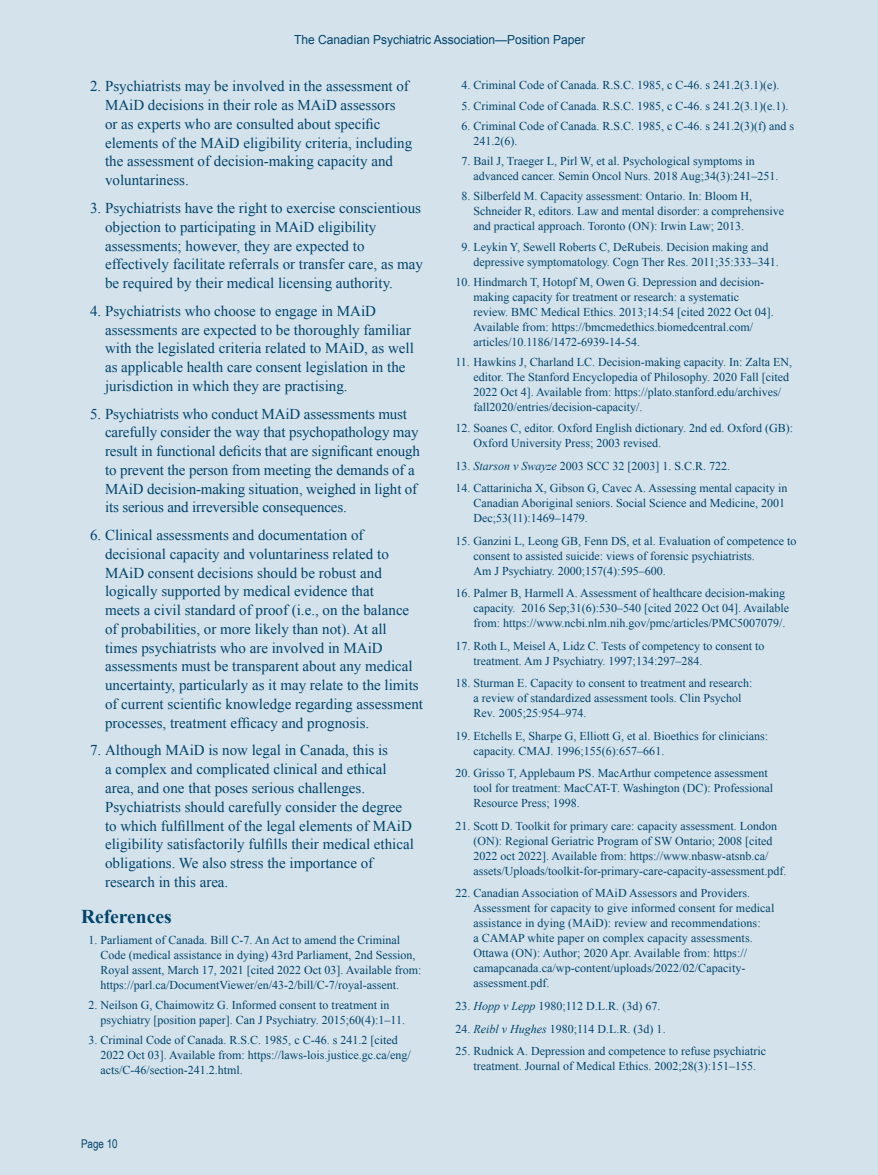
<style>
.page{position:relative;width:878px;height:1175px;background:#fff}
.page>*{position:absolute;margin:0;border:0;box-sizing:border-box;transform-origin:0 0}
.t1{font:700 19.5px "Times New Roman";color:#00446a}
.t2{font:15px/18.8px "Times New Roman";color:#00446a}
.t3{font:12.45px "Arial";color:#00446a;scale:.96 1}
.t4{font:12px/15px "Times New Roman";color:#00446a}
.t5{font:12px "Arial Narrow";color:#00446a}
.s1{font-style:italic}
</style>
<div class="page">
<div style="left:0;top:0;width:878px;height:1174px;background:#d4e2ec"></div>
<p class="t3" style="left:294px;top:31px;width:304px">The Canadian Psychiatric Association—Position Paper</p>
<p class="t2" style="left:105px;top:77px;width:309px;text-indent:-15px">2. Psychiatrists may be involved in the assessment of MAiD decisions in their role as MAiD assessors<br>or as experts who are consulted about specific elements of the MAiD eligibility criteria, including the assessment of decision-making capacity and voluntariness.</p>
<p class="t2" style="left:105px;top:198px;width:319px;text-indent:-15px">3. Psychiatrists have the right to exercise conscientious objection to participating in MAiD eligibility assessments; however, they are expected to effectively facilitate referrals or transfer care, as may be required by their medical licensing authority.</p>
<p class="t2" style="left:105px;top:301px;width:310px;text-indent:-15px">4. Psychiatrists who choose to engage in MAiD assessments are expected to be thoroughly familiar with the legislated criteria related to MAiD, as well as applicable health care consent legislation in the jurisdiction in which they are practising.</p>
<p class="t2" style="left:105px;top:404px;width:316px;text-indent:-15px">5. Psychiatrists who conduct MAiD assessments must carefully consider the way that psychopathology may result in functional deficits that are significant enough to prevent the person from meeting the demands of a MAiD decision-making situation, weighed in light of its serious and irreversible consequences.</p>
<p class="t2" style="left:105px;top:525px;width:319px;text-indent:-15px">6. Clinical assessments and documentation of decisional capacity and voluntariness related to MAiD consent decisions should be robust and logically supported by medical evidence that<br>meets a civil standard of proof (i.e., on the balance of probabilities, or more likely than not). At all times psychiatrists who are involved in MAiD assessments must be transparent about any medical uncertainty, particularly as it may relate to the limits of current scientific knowledge regarding assessment processes, treatment efficacy and prognosis.</p>
<p class="t2" style="left:105px;top:741px;width:310px;text-indent:-15px">7. Although MAiD is now legal in Canada, this is<br>a complex and complicated clinical and ethical area, and one that poses serious challenges.<br>Psychiatrists should carefully consider the degree to which fulfillment of the legal elements of MAiD eligibility satisfactorily fulfills their medical ethical obligations. We also stress the importance of research in this area.</p>
<h1 class="t1" style="left:81px;top:902px;width:92px">References</h1>
<p class="t4" style="left:100px;top:932px;width:322px;text-indent:-12px">1. Parliament of Canada. Bill C-7. An Act to amend the Criminal Code (medical assistance in dying) 43rd Parliament, 2nd Session, Royal assent, March 17, 2021 [cited 2022 Oct 03]. Available from: https://parl.ca/DocumentViewer/en/43-2/bill/C-7/royal-assent.</p>
<p class="t4" style="left:100px;top:997px;width:306px;text-indent:-12px">2. Neilson G, Chaimowitz G. Informed consent to treatment in psychiatry [position paper]. Can J Psychiatry. 2015;60(4):1–11.</p>
<p class="t4" style="left:100px;top:1032px;width:312px;text-indent:-12px">3. Criminal Code of Canada. R.S.C. 1985, c C-46. s 241.2 [cited<br>2022 Oct 03]. Available from: https://laws-lois.justice.gc.ca/eng/ acts/C-46/section-241.2.html.</p>
<p class="t5" style="left:81px;top:1135px;width:38px">Page 10</p>
<p class="t4" style="left:461px;top:78px;width:319px">4. Criminal Code of Canada. R.S.C. 1985, c C-46. s 241.2(3.1)(e).</p>
<p class="t4" style="left:461px;top:98px;width:328px">5. Criminal Code of Canada. R.S.C. 1985, c C-46. s 241.2(3.1)(e.1).</p>
<p class="t4" style="left:473px;top:118px;width:322px;text-indent:-12px">6. Criminal Code of Canada. R.S.C. 1985, c C-46. s 241.2(3)(f) and s<br>241.2(6).</p>
<p class="t4" style="left:473px;top:153px;width:306px;text-indent:-12px">7. Bail J, Traeger L, Pirl W, et al. Psychological symptoms in advanced cancer. Semin Oncol Nurs. 2018 Aug;34(3):241–251.</p>
<p class="t4" style="left:473px;top:189px;width:312px;text-indent:-12px">8. Silberfeld M. Capacity assessment: Ontario. In: Bloom H,<br>Schneider R, editors. Law and mental disorder: a comprehensive and practical approach. Toronto (ON): Irwin Law; 2013.</p>
<p class="t4" style="left:473px;top:239px;width:307px;text-indent:-12px">9. Leykin Y, Sewell Roberts C, DeRubeis. Decision making and depressive symptomatology. Cogn Ther Res. 2011;35:333–341.</p>
<p class="t4" style="left:473px;top:274px;width:302px;text-indent:-18px">10. Hindmarch T, Hotopf M, Owen G. Depression and decision&shy;making capacity for treatment or research: a systematic review. BMC Medical Ethics. 2013;14:54 [cited 2022 Oct 04].<br>Available from: https://bmcmedethics.biomedcentral.com/ articles/10.1186/1472-6939-14-54.</p>
<p class="t4" style="left:473px;top:354px;width:320px;text-indent:-18px">11. Hawkins J, Charland LC. Decision-making capacity. In: Zalta EN, editor. The Stanford Encyclopedia of Philosophy. 2020 Fall [cited 2022 Oct 4]. Available from: https://plato.stanford.edu/archives/ fall2020/entries/decision-capacity/.</p>
<p class="t4" style="left:473px;top:420px;width:321px;text-indent:-18px">12. Soanes C, editor. Oxford English dictionary. 2nd ed. Oxford (GB):<br>Oxford University Press; 2003 revised.</p>
<p class="t4" style="left:455px;top:458px;width:276px">13. <span class="s1">Starson v Swayze</span> 2003 SCC 32 [2003] 1. S.C.R. 722.</p>
<p class="t4" style="left:473px;top:480px;width:315px;text-indent:-18px">14. Cattarinicha X, Gibson G, Cavec A. Assessing mental capacity in<br>Canadian Aboriginal seniors. Social Science and Medicine, 2001<br>Dec;53(11):1469–1479.</p>
<p class="t4" style="left:473px;top:533px;width:324px;text-indent:-18px">15. Ganzini L, Leong GB, Fenn DS, et al. Evaluation of competence to consent to assisted suicide: views of forensic psychiatrists.<br>Am J Psychiatry. 2000;157(4):595–600.</p>
<p class="t4" style="left:473px;top:585px;width:317px;text-indent:-18px">16. Palmer B, Harmell A. Assessment of healthcare decision-making capacity. 2016 Sep;31(6):530–540 [cited 2022 Oct 04]. Available from: https://www.ncbi.nlm.nih.gov/pmc/articles/PMC5007079/.</p>
<p class="t4" style="left:473px;top:638px;width:292px;text-indent:-18px">17. Roth L, Meisel A, Lidz C. Tests of competency to consent to treatment. Am J Psychiatry. 1997;134:297–284.</p>
<p class="t4" style="left:473px;top:675px;width:280px;text-indent:-18px">18. Sturman E. Capacity to consent to treatment and research: a review of standardized assessment tools. Clin Psychol<br>Rev<span class="s1">.</span> 2005;25:954–974.</p>
<p class="t4" style="left:473px;top:728px;width:296px;text-indent:-18px">19. Etchells E, Sharpe G, Elliott G, et al. Bioethics for clinicians: capacity. CMAJ. 1996;155(6):657–661.</p>
<p class="t4" style="left:473px;top:765px;width:301px;text-indent:-18px">20. Grisso T, Applebaum PS. MacArthur competence assessment tool for treatment: MacCAT-T. Washington (DC): Professional<br>Resource Press; 1998.</p>
<p class="t4" style="left:473px;top:818px;width:315px;text-indent:-18px">21. Scott D. Toolkit for primary care: capacity assessment. London (ON): Regional Geriatric Program of SW Ontario; 2008 [cited 2022 oct 2022]. Available from: https://www.nbasw-atsnb.ca/ assets/Uploads/toolkit-for-primary-care-capacity-assessment.pdf.</p>
<p class="t4" style="left:473px;top:885px;width:302px;text-indent:-18px">22. Canadian Association of MAiD Assessors and Providers.<br>Assessment for capacity to give informed consent for medical assistance in dying (MAiD): review and recommendations:<br>a CAMAP white paper on complex capacity assessments.<br>Ottawa (ON): Author; 2020 Apr. Available from: https:// camapcanada.ca/wp-content/uploads/2022/02/Capacity&shy;assessment.pdf.</p>
<p class="t4" style="left:455px;top:998px;width:206px">23. <span class="s1">Hopp v Lepp</span> 1980;112 D.L.R. (3d) 67.</p>
<p class="t4" style="left:455px;top:1020px;width:212px">24. <span class="s1">Reibl v Hughes</span> 1980;114 D.L.R. (3d) 1.</p>
<p class="t4" style="left:473px;top:1043px;width:294px;text-indent:-18px">25. Rudnick A. Depression and competence to refuse psychiatric treatment. Journal of Medical Ethics. 2002;28(3):151–155.</p>
</div>
